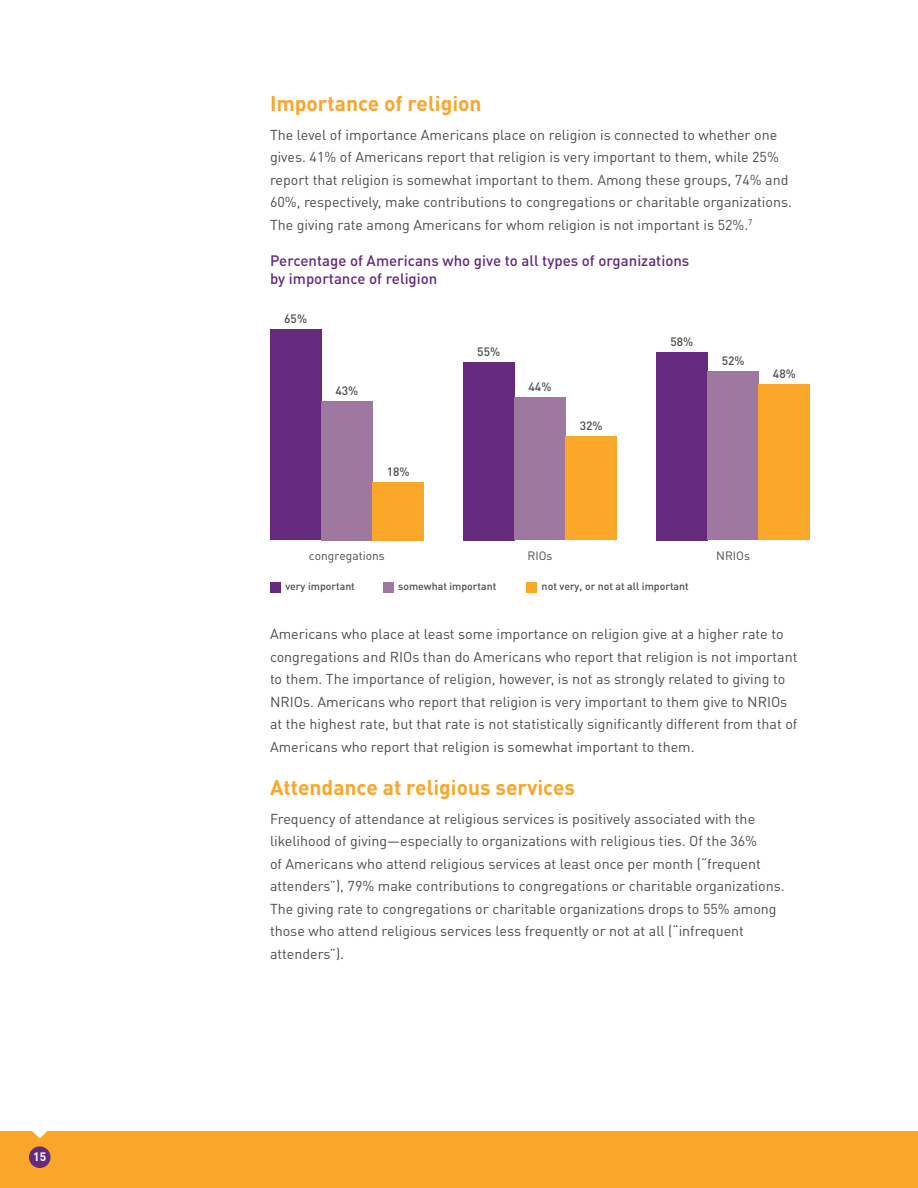
<style>
.page{position:relative;width:918px;height:1188px;background:#fff}
.page>*{position:absolute;margin:0;border:0;box-sizing:border-box;transform-origin:0 0}
.t1{font:700 21px "DIN Pro";color:#f9a62a}
.t2{font:500 15px/18px "DIN Pro";color:#65297d}
.t3{font:14.25px/22.5px "DIN Pro";color:#4b4c4d}
.t4{font:500 12px "DIN Pro";color:#4b4c4d}
.t5{font:12px "DIN Pro";letter-spacing:.005em;color:#4b4c4d}
.t6{font:700 12px "DIN Pro";color:#fff}
.t7{font:500 10.5px "DIN Pro";letter-spacing:.005em;color:#4b4c4d}
</style>
<div class="page">
<div style="left:0;top:1131px;width:918px;height:57px;background:#f9a62a"></div>
<div style="left:29px;top:1146px;width:22px;height:22px;background:#65297d;border-radius:50%"></div>
<svg style="left:32px;top:1131px;width:16px;height:7px"></svg>
<div style="left:270px;top:329px;width:51px;height:211px;background:#65297d"></div>
<div style="left:463px;top:362px;width:51px;height:178px;background:#65297d"></div>
<div style="left:656px;top:352px;width:52px;height:188px;background:#65297d"></div>
<div style="left:321px;top:401px;width:52px;height:139px;background:#9e789f"></div>
<div style="left:514px;top:398px;width:52px;height:142px;background:#9e789f"></div>
<div style="left:708px;top:372px;width:51px;height:168px;background:#9e789f"></div>
<div style="left:373px;top:482px;width:51px;height:58px;background:#faa629"></div>
<div style="left:566px;top:436px;width:51px;height:104px;background:#faa629"></div>
<div style="left:759px;top:385px;width:51px;height:155px;background:#faa629"></div>
<div style="left:383px;top:582px;width:11px;height:11px;background:#9e789f"></div>
<div style="left:526px;top:582px;width:11px;height:11px;background:#faa629"></div>
<div style="left:270px;top:582px;width:11px;height:11px;background:#65297d"></div>
<p class="t6" style="left:33px;top:1147px;width:15px">15</p>
<h1 class="t1" style="left:270px;top:85px;width:213px">Importance of religion</h1>
<p class="t3" style="left:270px;top:122px;width:524px">The level of importance Americans place on religion is connected to whether one gives. 41% of Americans report that religion is very important to them, while 25% report that religion is somewhat important to them. Among these groups, 74% and 60%, respectively, make contributions to congregations or charitable organizations.<br>The giving rate among Americans for whom religion is not important is 52%.<sup>7</sup></p>
<p class="t2" style="left:270px;top:250px;width:421px">Percentage of Americans who give to all types of organizations by importance of religion</p>
<p class="t4" style="left:284px;top:309px;width:24px">65%</p>
<p class="t4" style="left:477px;top:342px;width:24px">55%</p>
<p class="t4" style="left:670px;top:332px;width:24px">58%</p>
<p class="t4" style="left:335px;top:381px;width:24px">43%</p>
<p class="t4" style="left:529px;top:377px;width:24px">44%</p>
<p class="t4" style="left:387px;top:462px;width:24px">18%</p>
<p class="t4" style="left:580px;top:416px;width:24px">32%</p>
<p class="t4" style="left:722px;top:351px;width:24px">52%</p>
<p class="t4" style="left:773px;top:364px;width:24px">48%</p>
<p class="t5" style="left:309px;top:546px;width:78px">congregations</p>
<p class="t5" style="left:527px;top:546px;width:27px">RIOs</p>
<p class="t5" style="left:716px;top:546px;width:35px">NRIOs</p>
<p class="t7" style="left:285px;top:578px;width:71px">very important</p>
<p class="t7" style="left:398px;top:578px;width:100px">somewhat important</p>
<p class="t7" style="left:542px;top:578px;width:149px">not very, or not at all important</p>
<p class="t3" style="left:270px;top:621px;width:529px">Americans who place at least some importance on religion give at a higher rate to congregations and RIOs than do Americans who report that religion is not important to them. The importance of religion, however, is not as strongly related to giving to NRIOs. Americans who report that religion is very important to them give to NRIOs at the highest rate, but that rate is not statistically significantly different from that of Americans who report that religion is somewhat important to them.</p>
<h1 class="t1" style="left:270px;top:769px;width:307px">Attendance at religious services</h1>
<p class="t3" style="left:270px;top:806px;width:516px">Frequency of attendance at religious services is positively associated with the likelihood of giving—especially to organizations with religious ties. Of the 36%<br>of Americans who attend religious services at least once per month (“frequent attenders”), 79% make contributions to congregations or charitable organizations.<br>The giving rate to congregations or charitable organizations drops to 55% among those who attend religious services less frequently or not at all (“infrequent attenders”).</p>
</div>
